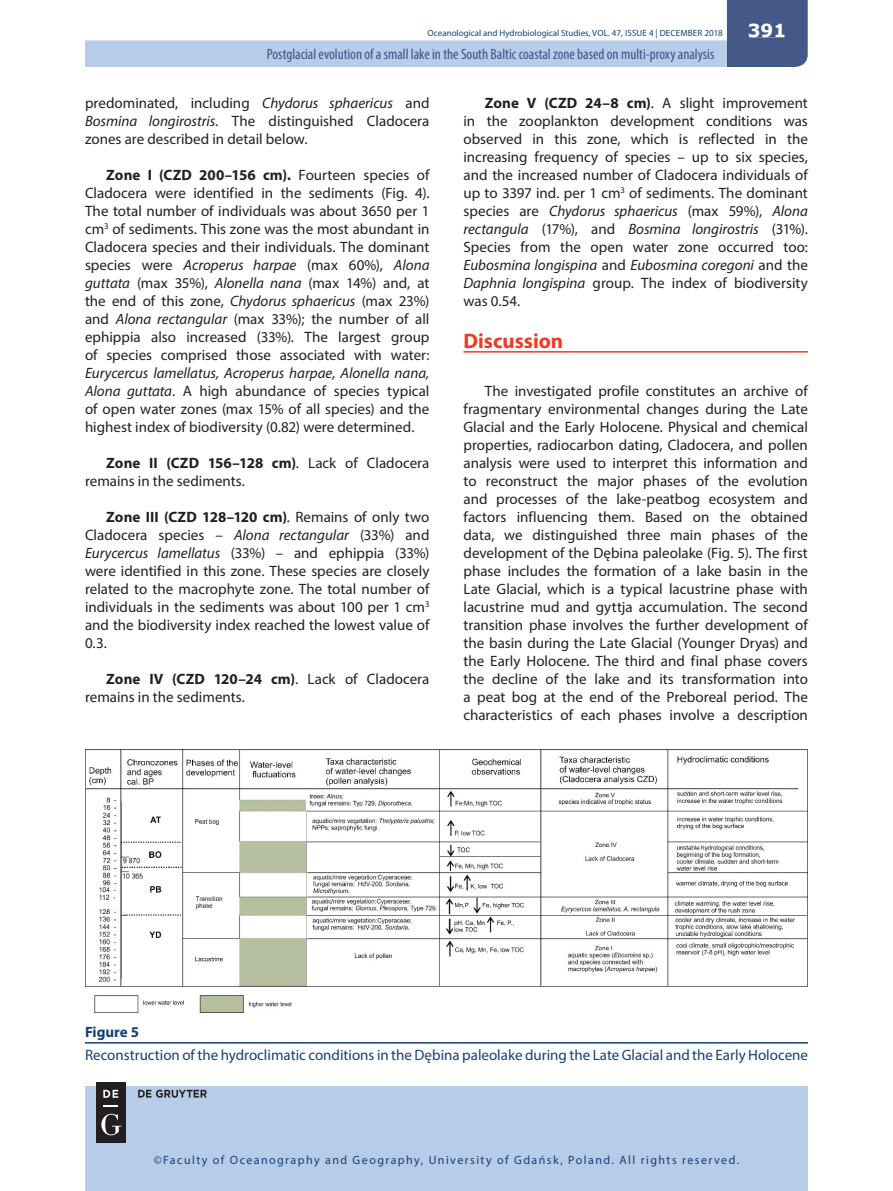
<style>
.page{position:relative;width:893px;height:1191px;background:#fff}
.page>*{position:absolute;margin:0;border:0;box-sizing:border-box;transform-origin:0 0}
.t1{font:700 21px "Myriad Pro";color:#ef3a24}
.t2{font:700 18px "Verdana";color:#fff}
.t3{font:15px/18px "Myriad Pro";color:#231f20;text-align:justify}
.t4{font:15px "Myriad Pro";color:#144176}
.t5{font:condensed 15px "Myriad Pro";color:#395586}
.t6{font:700 15px "Myriad Pro";color:#144176}
.t7{font:12px "Myriad Pro";letter-spacing:.12em;color:#144176}
.t8{font:9px "Myriad Pro";color:#144176}
.s1{font-style:italic}
.s2{font-weight:700}
</style>
<div class="page">
<div style="left:85px;top:1086px;width:723px;height:105px;background:#b7cce8"></div>
<svg style="left:85px;top:0;width:723px;height:67px"></svg>
<div style="left:749px;top:24px;width:35px;height:13px;background:#455988"></div>
<div style="left:268px;top:49px;width:446px;height:14px;background:#b7cce8"></div>
<div style="left:96px;top:1081px;width:30px;height:61px;background:#231f20"></div>
<svg style="left:103px;top:1105px;width:15px;height:1px"></svg>
<svg style="left:103px;top:1089px;width:15px;height:8px"></svg>
<svg style="left:101px;top:1113px;width:20px;height:22px"></svg>
<svg style="left:138px;top:1089px;width:69px;height:8px"></svg>
<hr style="left:463px;top:351px;width:345px;height:1px;background:#ef3a24">
<img style="left:85px;top:749px;width:723px;height:263px">
<hr style="left:85px;top:1042px;width:723px;height:1px;background:#144176">
<p class="t8" style="left:428px;top:28px;width:297px">Oceanological and Hydrobiological Studies, VOL. 47, ISSUE 4 | DECEMBER 2018</p>
<p class="t5" style="left:267px;top:45px;width:449px">Postglacial evolution of a small lake in the South Baltic coastal zone based on multi-proxy analysis</p>
<p class="t2" style="left:748px;top:18px;width:40px">391</p>
<p class="t3" style="left:85px;top:94px;width:346px">predominated, including <span class="s1">Chydorus sphaericus</span> and <span class="s1">Bosmina longirostris</span>. The distinguished Cladocera zones are described in detail below.</p>
<p class="t3" style="left:85px;top:166px;width:346px;text-indent:21px"><span class="s2">Zone I (CZD 200–156 cm).</span> Fourteen species of Cladocera were identified in the sediments (Fig. 4).<br>The total number of individuals was about 3650 per 1 cm<sup>3</sup> of sediments. This zone was the most abundant in Cladocera species and their individuals. The dominant species were <span class="s1">Acroperus harpae</span> (max 60%), <span class="s1">Alona guttata</span> (max 35%), <span class="s1">Alonella nana</span> (max 14%) and, at the end of this zone, <span class="s1">Chydorus sphaericus</span> (max 23%) and <span class="s1">Alona rectangular</span> (max 33%); the number of all ephippia also increased (33%). The largest group of species comprised those associated with water:</p>
<p class="t3" style="left:85px;top:364px;width:346px"><span class="s1">Eurycercus lamellatus, Acroperus harpae, Alonella nana, Alona guttata</span>. A high abundance of species typical of open water zones (max 15% of all species) and the highest index of biodiversity (0.82) were determined.</p>
<p class="t3" style="left:85px;top:454px;width:346px;text-indent:21px"><span class="s2">Zone II (CZD 156–128 cm)</span>. Lack of Cladocera remains in the sediments.</p>
<p class="t3" style="left:85px;top:508px;width:346px;text-indent:21px"><span class="s2">Zone III (CZD 128–120 cm)</span>. Remains of only two Cladocera species – <span class="s1">Alona rectangular</span> (33%) and <span class="s1">Eurycercus lamellatus</span> (33%) – and ephippia (33%) were identified in this zone. These species are closely related to the macrophyte zone. The total number of individuals in the sediments was about 100 per 1 cm<sup>3 </sup>and the biodiversity index reached the lowest value of 0.3.</p>
<p class="t3" style="left:85px;top:670px;width:346px;text-indent:21px"><span class="s2">Zone IV (CZD 120–24 cm)</span>. Lack of Cladocera remains in the sediments.</p>
<p class="t3" style="left:463px;top:94px;width:346px;text-indent:21px"><span class="s2">Zone V (CZD 24–8 cm)</span>. A slight improvement in the zooplankton development conditions was observed in this zone, which is reflected in the increasing frequency of species – up to six species, and the increased number of Cladocera individuals of up to 3397 ind. per 1 cm<sup>3</sup> of sediments. The dominant species are <span class="s1">Chydorus sphaericus</span> (max 59%), <span class="s1">Alona rectangula</span> (17%), and <span class="s1">Bosmina longirostris</span> (31%).<br>Species from the open water zone occurred too:<br><span class="s1">Eubosmina longispina</span> and <span class="s1">Eubosmina coregoni</span> and the <span class="s1">Daphnia longispina</span> group. The index of biodiversity was 0.54.</p>
<h1 class="t1" style="left:463px;top:327px;width:101px">Discussion</h1>
<p class="t3" style="left:463px;top:382px;width:346px;text-indent:21px">The investigated profile constitutes an archive of fragmentary environmental changes during the Late Glacial and the Early Holocene. Physical and chemical properties, radiocarbon dating, Cladocera, and pollen analysis were used to interpret this information and to reconstruct the major phases of the evolution and processes of the lake-peatbog ecosystem and factors influencing them. Based on the obtained data, we distinguished three main phases of the development of the Dębina paleolake (Fig. 5). The first phase includes the formation of a lake basin in the Late Glacial, which is a typical lacustrine phase with lacustrine mud and gyttja accumulation. The second transition phase involves the further development of the basin during the Late Glacial (Younger Dryas) and the Early Holocene. The third and final phase covers the decline of the lake and its transformation into a peat bog at the end of the Preboreal period. The characteristics of each phases involve a description</p>
<p class="t6" style="left:85px;top:1022px;width:56px">Figure 5</p>
<p class="t4" style="left:85px;top:1045px;width:724px">Reconstruction of the hydroclimatic conditions in the Dębina paleolake during the Late Glacial and the Early Holocene</p>
<p class="t7" style="left:154px;top:1152px;width:587px">©Faculty of Oceanography and Geography, University of Gdańsk, Poland. All rights reserved.</p>
</div>
